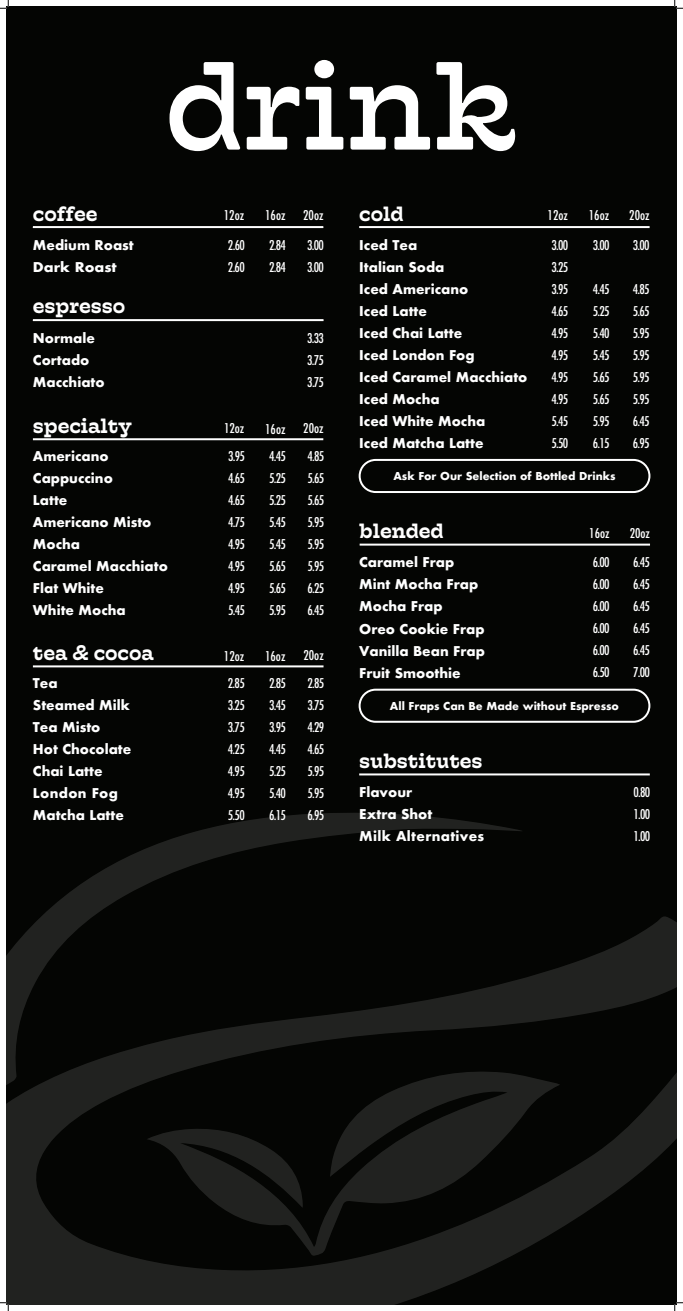
<style>
.page{position:relative;width:683px;height:1311px;background:#fff}
.page>*{position:absolute;margin:0;border:0;box-sizing:border-box;transform-origin:0 0}
.t1{font:125px "Hatch";color:#fff}
.t2{font:500 20.62px "Hatch";color:#fff}
.t3{font:500 condensed 13.12px/22px "Futura";letter-spacing:-.055em;color:#fff;text-align:justify}
.t4{font:700 13.12px/22px "Futura";color:#fff}
.t5{font:700 13.12px/22px "Futura";letter-spacing:.025em;color:#fff}
.t6{font:700 13.12px "Futura";color:#fff;scale:1.07 1}
.t7{font:700 10.62px "Futura";color:#fff}
</style>
<div class="page">
<div style="left:6px;top:6px;width:670px;height:1298px;background:#040503"></div>
<svg style="left:6px;top:813px;width:670px;height:491px"></svg>
<hr style="left:33px;top:319px;width:290px;height:2px;background:#fff">
<hr style="left:33px;top:226px;width:290px;height:2px;background:#fff">
<hr style="left:33px;top:438px;width:290px;height:2px;background:#fff">
<hr style="left:33px;top:665px;width:290px;height:2px;background:#fff">
<hr style="left:359px;top:773px;width:290px;height:2px;background:#fff">
<div style="left:358px;top:688px;width:292px;height:34px;border:2px solid #fff;border-radius:16px"></div>
<hr style="left:359px;top:543px;width:291px;height:2px;background:#fff">
<hr style="left:359px;top:226px;width:290px;height:2px;background:#fff">
<div style="left:358px;top:459px;width:292px;height:34px;border:2px solid #fff;border-radius:16px"></div>
<svg style="left:0;top:0;width:9px;height:9px"></svg>
<svg style="left:0;top:1302px;width:9px;height:8px"></svg>
<svg style="left:674px;top:0;width:8px;height:9px"></svg>
<svg style="left:674px;top:1302px;width:8px;height:8px"></svg>
<h1 class="t1" style="left:165px;top:22px;width:353px">drink</h1>
<h2 class="t2" style="left:33px;top:199px;width:66px">coffee</h2>
<p class="t3" style="left:224px;top:204px;width:22px">12oz</p>
<p class="t3" style="left:303px;top:204px;width:22px">20oz</p>
<p class="t3" style="left:265px;top:204px;width:22px">16oz</p>
<p class="t4" style="left:33px;top:234px;width:102px">Medium Roast</p>
<p class="t3" style="left:228px;top:234px;width:18px">2.60</p>
<p class="t3" style="left:269px;top:234px;width:18px">2.84</p>
<p class="t3" style="left:307px;top:234px;width:18px">3.00</p>
<p class="t6" style="left:33px;top:257px;width:80px">Dark Roast</p>
<p class="t3" style="left:228px;top:256px;width:18px">2.60</p>
<p class="t3" style="left:269px;top:256px;width:18px">2.84</p>
<p class="t3" style="left:307px;top:256px;width:18px">3.00</p>
<h2 class="t2" style="left:33px;top:292px;width:94px">espresso</h2>
<p class="t4" style="left:33px;top:327px;width:73px">Normale<br>Cortado<br>Macchiato</p>
<p class="t3" style="left:307px;top:327px;width:18px">3.33<br>3.75<br>3.75</p>
<h2 class="t2" style="left:33px;top:412px;width:101px">specialty</h2>
<p class="t3" style="left:224px;top:417px;width:22px">12oz</p>
<p class="t3" style="left:265px;top:418px;width:22px">16oz</p>
<p class="t3" style="left:303px;top:417px;width:22px">20oz</p>
<p class="t4" style="left:33px;top:445px;width:136px">Americano<br>Cappuccino<br>Latte<br>Americano Misto<br>Mocha<br>Caramel Macchiato<br>Flat White<br>White Mocha</p>
<p class="t3" style="left:269px;top:445px;width:18px">4.45<br>5.25<br>5.25<br>5.45<br>5.45<br>5.65<br>5.65<br>5.95</p>
<p class="t3" style="left:228px;top:445px;width:18px">3.95<br>4.65<br>4.65<br>4.75<br>4.95<br>4.95<br>4.95<br>5.45</p>
<p class="t3" style="left:307px;top:445px;width:18px">4.85<br>5.65<br>5.65<br>5.95<br>5.95<br>5.95<br>6.25<br>6.45</p>
<h2 class="t2" style="left:33px;top:639px;width:122px">tea &amp; cocoa</h2>
<p class="t3" style="left:224px;top:645px;width:22px">12oz</p>
<p class="t3" style="left:265px;top:645px;width:22px">16oz</p>
<p class="t3" style="left:303px;top:644px;width:22px">20oz</p>
<p class="t4" style="left:33px;top:672px;width:100px">Tea<br>Steamed Milk<br>Tea Misto<br>Hot Chocolate<br>Chai Latte<br>London Fog<br>Matcha Latte</p>
<p class="t3" style="left:269px;top:672px;width:18px">2.85<br>3.45<br>3.95<br>4.45<br>5.25<br>5.40<br>6.15</p>
<p class="t3" style="left:228px;top:672px;width:18px">2.85<br>3.25<br>3.75<br>4.25<br>4.95<br>4.95<br>5.50</p>
<p class="t3" style="left:307px;top:672px;width:18px">2.85<br>3.75<br>4.29<br>4.65<br>5.95<br>5.95<br>6.95</p>
<h2 class="t2" style="left:359px;top:199px;width:46px">cold</h2>
<p class="t3" style="left:547px;top:204px;width:22px">12oz</p>
<p class="t3" style="left:588px;top:204px;width:22px">16oz</p>
<p class="t3" style="left:629px;top:204px;width:22px">20oz</p>
<p class="t4" style="left:359px;top:234px;width:170px">Iced Tea<br>Italian Soda<br>Iced Americano<br>Iced Latte<br>Iced Chai Latte<br>Iced London Fog<br>Iced Caramel Macchiato<br>Iced Mocha<br>Iced White Mocha<br>Iced Matcha Latte</p>
<p class="t3" style="left:551px;top:234px;width:18px">3.00<br>3.25<br>3.95<br>4.65<br>4.95<br>4.95<br>4.95<br>4.95<br>5.45<br>5.50</p>
<p class="t3" style="left:592px;top:234px;width:18px">3.00</p>
<p class="t3" style="left:632px;top:234px;width:18px">3.00</p>
<p class="t3" style="left:632px;top:278px;width:18px">4.85<br>5.65<br>5.95<br>5.95<br>5.95<br>5.95<br>6.45<br>6.95</p>
<p class="t3" style="left:592px;top:278px;width:18px">4.45<br>5.25<br>5.40<br>5.45<br>5.65<br>5.65<br>5.95<br>6.15</p>
<p class="t7" style="left:393px;top:468px;width:224px">Ask For Our Selection of Bottled Drinks</p>
<h2 class="t2" style="left:359px;top:517px;width:86px">blended</h2>
<p class="t3" style="left:589px;top:522px;width:22px">16oz</p>
<p class="t3" style="left:629px;top:522px;width:22px">20oz</p>
<p class="t4" style="left:359px;top:551px;width:127px">Caramel Frap<br>Mint Mocha Frap<br>Mocha Frap<br>Oreo Cookie Frap<br>Vanilla Bean Frap<br>Fruit Smoothie</p>
<p class="t3" style="left:592px;top:551px;width:18px">6.00<br>6.00<br>6.00<br>6.00<br>6.00<br>6.50</p>
<p class="t3" style="left:633px;top:551px;width:18px">6.45<br>6.45<br>6.45<br>6.45<br>6.45<br>7.00</p>
<p class="t7" style="left:390px;top:698px;width:230px">All Fraps Can Be Made without Espresso</p>
<h2 class="t2" style="left:359px;top:747px;width:125px">substitutes</h2>
<p class="t5" style="left:359px;top:781px;width:127px">Flavour<br>Extra Shot<br>Milk Alternatives</p>
<p class="t3" style="left:633px;top:781px;width:18px">0.80<br>1.00<br>1.00</p>
</div>
